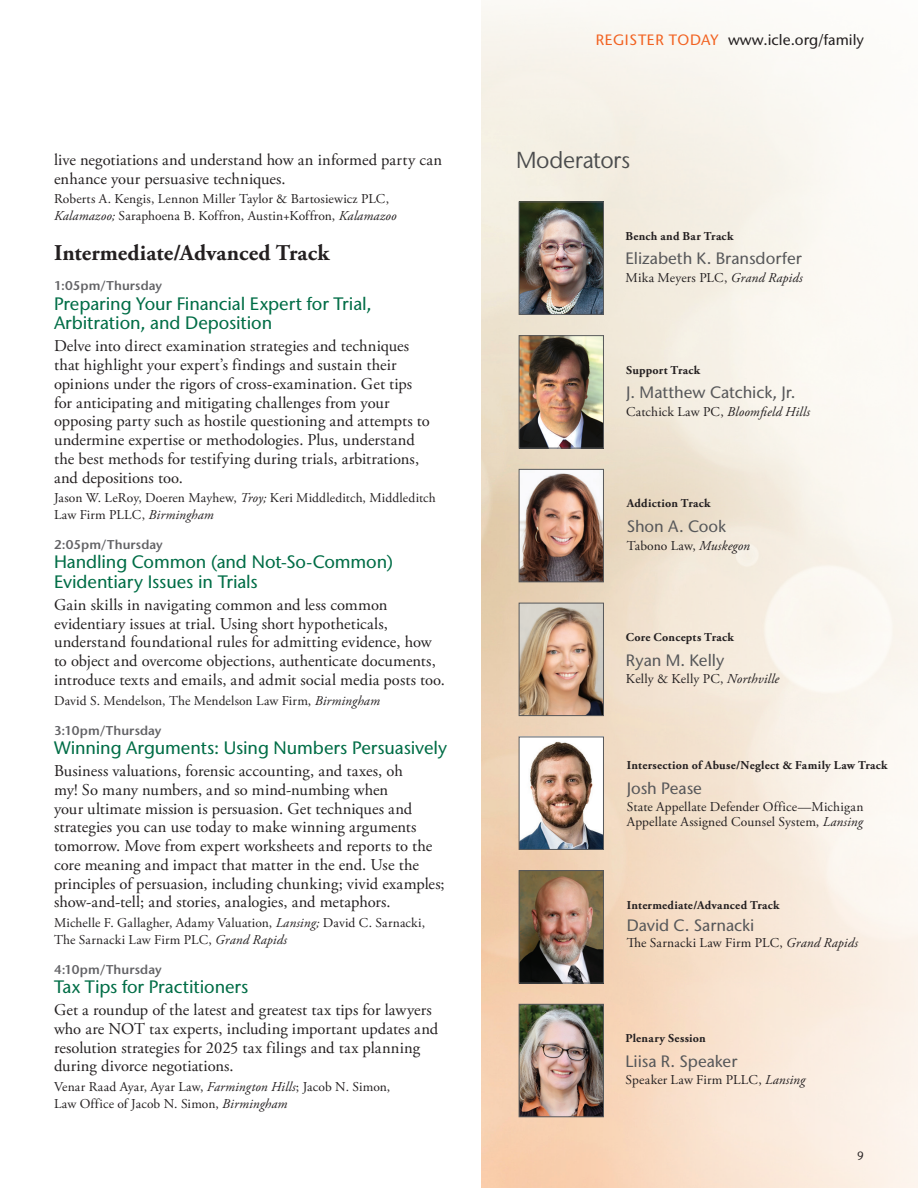
<style>
.page{position:relative;width:918px;height:1188px;background:#fff}
.page>*{position:absolute;margin:0;border:0;box-sizing:border-box;transform-origin:0 0}
.t1{font:23.1px "Stone Sans IIITC Std";letter-spacing:-.02em;color:#4b4c4d}
.t2{font:700 22.5px "Adobe Garamond Pro";letter-spacing:.005em;color:#231f20}
.t3{font:500 18px/19.5px "Stone Sans IIITC Std";letter-spacing:-.005em;color:#006d46}
.t4{font:16.5px/18.8px "Adobe Garamond Pro";letter-spacing:.005em;color:#231f20}
.t5{font:500 16.5px "Stone Sans IIITC Std";color:#57585a}
.t6{font:500 15px "Stone Sans IIITC Std";color:#231f20}
.t7{font:13.5px/16.5px "Adobe Garamond Pro";letter-spacing:.01em;color:#231f20}
.t8{font:italic 13.5px "Adobe Garamond Pro";letter-spacing:.01em;color:#231f20}
.t9{font:600 12.75px "Stone Sans IIITC Std";letter-spacing:.005em;color:#636366}
.t10{font:700 12px "Adobe Garamond Pro";letter-spacing:.025em;color:#231f20}
.t11{font:12px "Stone Sans IIITC Std";color:#231f20}
.s1{font-style:italic}
.s2{color:#f26221}
.s3{font-style:normal}
</style>
<div class="page">
<img style="left:481px;top:3px;width:437px;height:1185px">
<img style="left:521px;top:204px;width:81px;height:109px">
<div style="left:519px;top:202px;width:85px;height:113px;border:1px solid #57585a"></div>
<img style="left:521px;top:605px;width:81px;height:109px">
<div style="left:519px;top:603px;width:85px;height:113px;border:1px solid #57585a"></div>
<img style="left:521px;top:337px;width:81px;height:109px">
<div style="left:519px;top:335px;width:85px;height:113px;border:1px solid #57585a"></div>
<img style="left:521px;top:471px;width:81px;height:109px">
<div style="left:519px;top:469px;width:85px;height:113px;border:1px solid #57585a"></div>
<img style="left:521px;top:739px;width:81px;height:109px">
<div style="left:519px;top:737px;width:85px;height:113px;border:1px solid #57585a"></div>
<img style="left:521px;top:872px;width:81px;height:109px">
<div style="left:519px;top:870px;width:85px;height:113px;border:1px solid #57585a"></div>
<img style="left:521px;top:1006px;width:81px;height:109px">
<div style="left:519px;top:1004px;width:85px;height:113px;border:1px solid #57585a"></div>
<p class="t4" style="left:54px;top:151px;width:390px">live negotiations and understand how an informed party can enhance your persuasive techniques.</p>
<p class="t7" style="left:54px;top:191px;width:344px">Roberts A. Kengis, Lennon Miller Taylor &amp; Bartosiewicz PLC,<br><span class="s1">Kalamazoo;</span> Saraphoena B. Koffron, Austin+Koffron, <span class="s1">Kalamazoo</span></p>
<p class="t2" style="left:54px;top:240px;width:277px">Intermediate/Advanced Track</p>
<p class="t9" style="left:54px;top:278px;width:110px">1:05pm/Thursday</p>
<p class="t3" style="left:54px;top:294px;width:319px">Preparing Your Financial Expert for Trial,<br>Arbitration, and Deposition</p>
<p class="t4" style="left:54px;top:337px;width:377px">Delve into direct examination strategies and techniques that highlight your expert’s findings and sustain their opinions under the rigors of cross-examination. Get tips for anticipating and mitigating challenges from your opposing party such as hostile questioning and attempts to undermine expertise or methodologies. Plus, understand the best methods for testifying during trials, arbitrations, and depositions too.</p>
<p class="t7" style="left:54px;top:490px;width:383px">Jason W. LeRoy, Doeren Mayhew, <span class="s1">Troy;</span> Keri Middleditch, Middleditch<br>Law Firm PLLC, <span class="s1">Birmingham</span></p>
<p class="t9" style="left:54px;top:536px;width:110px">2:05pm/Thursday</p>
<p class="t3" style="left:54px;top:552px;width:340px">Handling Common (and Not-So-Common)<br>Evidentiary Issues in Trials</p>
<p class="t4" style="left:54px;top:596px;width:393px">Gain skills in navigating common and less common evidentiary issues at trial. Using short hypotheticals, understand foundational rules for admitting evidence, how to object and overcome objections, authenticate documents, introduce texts and emails, and admit social media posts too.</p>
<p class="t7" style="left:54px;top:693px;width:327px">David S. Mendelson, The Mendelson Law Firm, <span class="s1">Birmingham</span></p>
<p class="t9" style="left:54px;top:722px;width:109px">3:10pm/Thursday</p>
<p class="t3" style="left:54px;top:738px;width:395px">Winning Arguments: Using Numbers Persuasively</p>
<p class="t4" style="left:54px;top:762px;width:392px">Business valuations, forensic accounting, and taxes, oh<br>my! So many numbers, and so mind-numbing when<br>your ultimate mission is persuasion. Get techniques and strategies you can use today to make winning arguments tomorrow. Move from expert worksheets and reports to the core meaning and impact that matter in the end. Use the principles of persuasion, including chunking; vivid examples; show-and-tell; and stories, analogies, and metaphors.</p>
<p class="t7" style="left:54px;top:915px;width:373px">Michelle F. Gallagher, Adamy Valuation, <span class="s1">Lansing;</span> David C. Sarnacki,<br>The Sarnacki Law Firm PLC, <span class="s1">Grand Rapids</span></p>
<p class="t9" style="left:54px;top:961px;width:109px">4:10pm/Thursday</p>
<p class="t3" style="left:54px;top:977px;width:196px">Tax Tips for Practitioners</p>
<p class="t4" style="left:54px;top:1001px;width:386px">Get a roundup of the latest and greatest tax tips for lawyers who are NOT tax experts, including important updates and resolution strategies for 2025 tax filings and tax planning during divorce negotiations.</p>
<p class="t7" style="left:54px;top:1079px;width:338px">Venar Raad Ayar, Ayar Law, <span class="s1">Farmington Hills</span>; Jacob N. Simon,<br>Law Office of Jacob N. Simon, <span class="s1">Birmingham</span></p>
<p class="t6" style="left:596px;top:31px;width:270px"><span class="s2">REGISTER TODAY</span> www.icle.org/family</p>
<p class="t1" style="left:516px;top:146px;width:116px">Moderators</p>
<p class="t10" style="left:626px;top:229px;width:109px">Bench and Bar Track</p>
<p class="t5" style="left:626px;top:248px;width:178px">Elizabeth K. Bransdorfer</p>
<p class="t7" style="left:626px;top:270px;width:179px">Mika Meyers PLC, <span class="s1">Grand Rapids</span></p>
<p class="t10" style="left:626px;top:363px;width:76px">Support Track</p>
<p class="t5" style="left:626px;top:382px;width:171px">J. Matthew Catchick, Jr.</p>
<p class="t8" style="left:626px;top:403px;width:185px"><span class="s3">Catchick Law PC,</span> Bloomfield Hills</p>
<p class="t10" style="left:627px;top:497px;width:85px">Addiction Track</p>
<p class="t5" style="left:627px;top:516px;width:101px">Shon A. Cook</p>
<p class="t7" style="left:627px;top:537px;width:125px">Tabono Law, <span class="s1">Muskegon</span></p>
<p class="t10" style="left:626px;top:630px;width:109px">Core Concepts Track</p>
<p class="t5" style="left:626px;top:650px;width:100px">Ryan M. Kelly</p>
<p class="t7" style="left:626px;top:671px;width:155px">Kelly &amp; Kelly PC, <span class="s1">Northville</span></p>
<p class="t10" style="left:627px;top:759px;width:262px">Intersection of Abuse/Neglect &amp; Family Law Track</p>
<p class="t5" style="left:627px;top:778px;width:77px">Josh Pease</p>
<p class="t7" style="left:627px;top:801px;width:238px;line-height:14.2px">State Appellate Defender Office—Michigan<br>Appellate Assigned Counsel System, <span class="s1">Lansing</span></p>
<p class="t10" style="left:627px;top:898px;width:154px">Intermediate/Advanced Track</p>
<p class="t5" style="left:627px;top:915px;width:129px">David C. Sarnacki</p>
<p class="t7" style="left:627px;top:935px;width:233px">The Sarnacki Law Firm PLC, <span class="s1">Grand Rapids</span></p>
<p class="t10" style="left:626px;top:1032px;width:82px">Plenary Session</p>
<p class="t5" style="left:626px;top:1051px;width:113px">Liisa R. Speaker</p>
<p class="t7" style="left:626px;top:1072px;width:181px">Speaker Law Firm PLLC, <span class="s1">Lansing</span></p>
<p class="t11" style="left:857px;top:1148px;width:8px">9</p>
</div>
